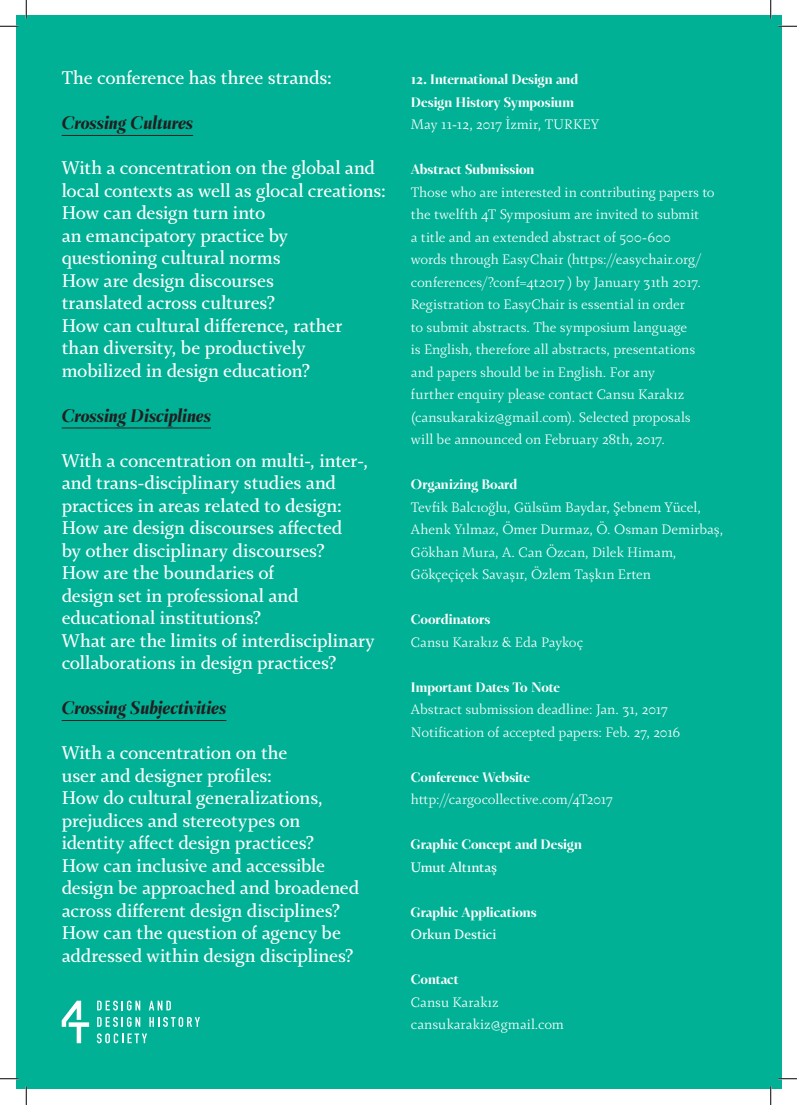
<style>
.page{position:relative;width:797px;height:1105px;background:#fff}
.page>*{position:absolute;margin:0;border:0;box-sizing:border-box;transform-origin:0 0}
.t1{font:20px/22.5px "Fazeta Medium Text";letter-spacing:-.005em;color:#fff}
.t2{font:20px "Fazeta Black Italic Display";letter-spacing:-.005em;color:#231f20}
.t3{font:15px/22.5px "Fazeta Light Text";color:#fff}
.t4{font:15px "Fazeta Black Display";letter-spacing:-.005em;color:#fff}
.t5{font:15px "Fazeta Medium Text";color:#fff}
</style>
<div class="page">
<div style="left:16px;top:16px;width:765px;height:1073px;background:#00b195"></div>
<hr style="left:62px;top:135px;width:131px;height:1px;background:#231f20">
<hr style="left:62px;top:428px;width:149px;height:1px;background:#231f20">
<hr style="left:62px;top:720px;width:164px;height:1px;background:#231f20">
<svg style="left:62px;top:1001px;width:27px;height:42px"></svg>
<svg style="left:97px;top:1000px;width:43px;height:10px"></svg>
<svg style="left:149px;top:1001px;width:22px;height:9px"></svg>
<svg style="left:97px;top:1017px;width:43px;height:10px"></svg>
<svg style="left:149px;top:1017px;width:51px;height:10px"></svg>
<svg style="left:97px;top:1033px;width:50px;height:10px"></svg>
<svg style="left:0;top:25px;width:19px;height:2px"></svg>
<svg style="left:778px;top:25px;width:19px;height:2px"></svg>
<svg style="left:0;top:1078px;width:19px;height:1px"></svg>
<svg style="left:778px;top:1078px;width:19px;height:1px"></svg>
<svg style="left:25px;top:0;width:2px;height:19px"></svg>
<svg style="left:25px;top:1086px;width:2px;height:19px"></svg>
<svg style="left:770px;top:0;width:1px;height:19px"></svg>
<svg style="left:770px;top:1086px;width:1px;height:19px"></svg>
<p class="t1" style="left:62px;top:66px;width:272px">The conference has three strands:</p>
<p class="t2" style="left:62px;top:108px;width:133px">Crossing Cultures</p>
<p class="t1" style="left:62px;top:156px;width:326px">With a concentration on the global and local contexts as well as glocal creations:</p>
<p class="t1" style="left:62px;top:201px;width:228px">How can design turn into an emancipatory practice by questioning cultural norms</p>
<p class="t1" style="left:62px;top:268px;width:215px">How are design discourses translated across cultures?</p>
<p class="t1" style="left:62px;top:313px;width:282px">How can cultural difference, rather than diversity, be productively mobilized in design education?</p>
<p class="t2" style="left:62px;top:401px;width:151px">Crossing Disciplines</p>
<p class="t1" style="left:62px;top:448px;width:308px">With a concentration on multi-, inter-, and trans-disciplinary studies and practices in areas related to design:</p>
<p class="t1" style="left:62px;top:516px;width:282px">How are design discourses affected by other disciplinary discourses?</p>
<p class="t1" style="left:62px;top:561px;width:238px">How are the boundaries of design set in professional and educational institutions?</p>
<p class="t1" style="left:62px;top:628px;width:314px">What are the limits of interdisciplinary collaborations in design practices?</p>
<p class="t2" style="left:62px;top:693px;width:166px">Crossing Subjectivities</p>
<p class="t1" style="left:62px;top:741px;width:227px">With a concentration on the user and designer profiles:</p>
<p class="t1" style="left:62px;top:786px;width:263px">How do cultural generalizations, prejudices and stereotypes on identity affect design practices?</p>
<p class="t1" style="left:62px;top:853px;width:299px">How can inclusive and accessible design be approached and broadened across different design disciplines?</p>
<p class="t1" style="left:62px;top:921px;width:293px">How can the question of agency be addressed within design disciplines?</p>
<p class="t4" style="left:411px;top:68px;width:169px">12. International Design and</p>
<p class="t4" style="left:411px;top:91px;width:165px">Design History Symposium</p>
<p class="t3" style="left:411px;top:113px;width:190px">May 11-12, 2017 İzmir, TURKEY</p>
<p class="t4" style="left:411px;top:158px;width:125px">Abstract Submission</p>
<p class="t3" style="left:411px;top:180px;width:305px">Those who are interested in contributing papers to the twelfth 4T Symposium are invited to submit<br>a title and an extended abstract of 500-600<br>words through EasyChair (https://easychair.org/ conferences/?conf=4t2017 ) by January 31th 2017.<br>Registration to EasyChair is essential in order<br>to submit abstracts. The symposium language<br>is English, therefore all abstracts, presentations and papers should be in English. For any<br>further enquiry please contact Cansu Karakız (cansukarakiz@gmail.com). Selected proposals will be announced on February 28th, 2017.</p>
<p class="t4" style="left:411px;top:473px;width:108px">Organizing Board</p>
<p class="t3" style="left:411px;top:495px;width:314px">Tevfik Balcıoğlu, Gülsüm Baydar, Şebnem Yücel,<br>Ahenk Yılmaz, Ömer Durmaz, Ö. Osman Demirbaş,<br>Gökhan Mura, A. Can Özcan, Dilek Himam,</p>
<p class="t3" style="left:411px;top:563px;width:242px">Gökçeçiçek Savaşır, Özlem Taşkın Erten</p>
<p class="t4" style="left:411px;top:608px;width:81px">Coordinators</p>
<p class="t3" style="left:411px;top:630px;width:174px">Cansu Karakız &amp; Eda Paykoç</p>
<p class="t4" style="left:411px;top:676px;width:151px">Important Dates To Note</p>
<p class="t3" style="left:411px;top:698px;width:258px">Abstract submission deadline: Jan. 31, 2017</p>
<p class="t3" style="left:411px;top:720px;width:271px">Notification of accepted papers: Feb. 27, 2016</p>
<p class="t4" style="left:411px;top:766px;width:121px">Conference Website</p>
<p class="t3" style="left:411px;top:788px;width:203px">http://cargocollective.com/4T2017</p>
<p class="t4" style="left:411px;top:833px;width:172px">Graphic Concept and Design</p>
<p class="t5" style="left:411px;top:856px;width:88px">Umut Altıntaş</p>
<p class="t4" style="left:411px;top:901px;width:127px">Graphic Applications</p>
<p class="t5" style="left:411px;top:924px;width:87px">Orkun Destici</p>
<p class="t4" style="left:411px;top:968px;width:49px">Contact</p>
<p class="t3" style="left:411px;top:990px;width:89px">Cansu Karakız</p>
<p class="t3" style="left:411px;top:1013px;width:154px">cansukarakiz@gmail.com</p>
</div>
